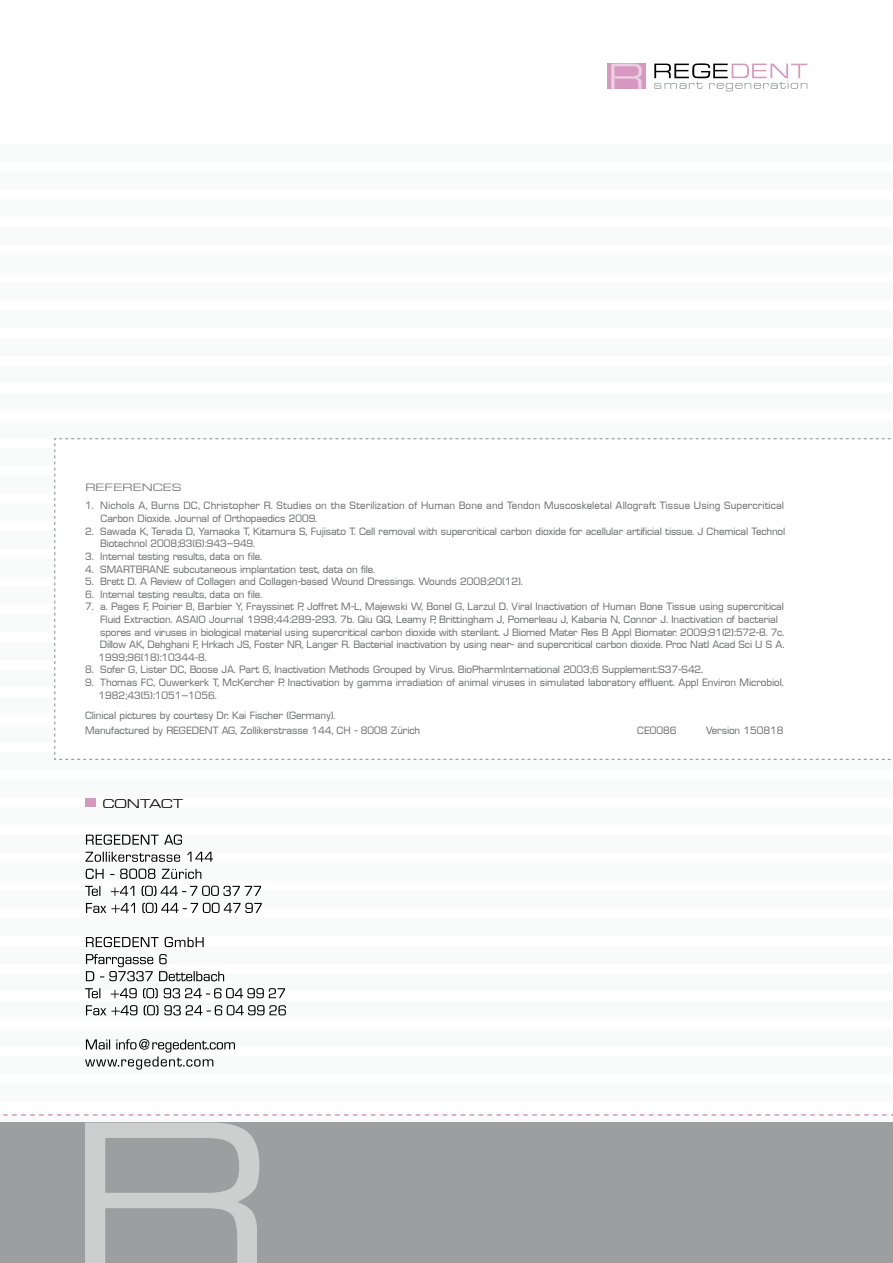
<style>
.page{position:relative;width:893px;height:1263px;background:#fff}
.page>*{position:absolute;margin:0;border:0;box-sizing:border-box;transform-origin:0 0}
.t1{font:12.6px "Europa Extended Normal";color:#000}
.t2{font:10.5px/12.6px "Europa Normal";color:#707172}
.t3{font:10.5px/12.6px "Europa Normal";letter-spacing:.02em;color:#707172}
.t4{font:10.5px "Europa Extended Normal";color:#707172}
</style>
<div class="page">
<div style="left:0;top:725px;width:892px;height:17px;background:#f9fafa"></div>
<div style="left:0;top:670px;width:892px;height:17px;background:#f9fafa"></div>
<div style="left:0;top:642px;width:892px;height:17px;background:#f9fafa"></div>
<div style="left:0;top:614px;width:892px;height:17px;background:#f9fafa"></div>
<div style="left:0;top:808px;width:892px;height:17px;background:#f9fafa"></div>
<div style="left:0;top:780px;width:892px;height:17px;background:#f9fafa"></div>
<div style="left:0;top:753px;width:892px;height:17px;background:#f9fafa"></div>
<div style="left:0;top:697px;width:892px;height:17px;background:#f9fafa"></div>
<div style="left:0;top:504px;width:892px;height:17px;background:#f9fafa"></div>
<div style="left:0;top:449px;width:892px;height:17px;background:#f9fafa"></div>
<div style="left:0;top:587px;width:892px;height:17px;background:#f9fafa"></div>
<div style="left:0;top:559px;width:892px;height:17px;background:#f9fafa"></div>
<div style="left:0;top:531px;width:892px;height:18px;background:#f9fafa"></div>
<div style="left:0;top:476px;width:892px;height:17px;background:#f9fafa"></div>
<div style="left:0;top:1112px;width:892px;height:17px;background:#f9fafa"></div>
<div style="left:0;top:1084px;width:892px;height:17px;background:#f9fafa"></div>
<div style="left:0;top:1057px;width:892px;height:17px;background:#f9fafa"></div>
<div style="left:0;top:946px;width:892px;height:17px;background:#f9fafa"></div>
<div style="left:0;top:891px;width:892px;height:17px;background:#f9fafa"></div>
<div style="left:0;top:863px;width:892px;height:17px;background:#f9fafa"></div>
<div style="left:0;top:836px;width:892px;height:17px;background:#f9fafa"></div>
<div style="left:0;top:1029px;width:892px;height:17px;background:#f9fafa"></div>
<div style="left:0;top:1001px;width:892px;height:17px;background:#f9fafa"></div>
<div style="left:0;top:974px;width:892px;height:17px;background:#f9fafa"></div>
<div style="left:0;top:918px;width:892px;height:17px;background:#f9fafa"></div>
<div style="left:0;top:421px;width:892px;height:17px;background:#f9fafa"></div>
<div style="left:0;top:366px;width:892px;height:17px;background:#f9fafa"></div>
<div style="left:0;top:338px;width:892px;height:17px;background:#f9fafa"></div>
<div style="left:0;top:310px;width:892px;height:17px;background:#f9fafa"></div>
<div style="left:0;top:393px;width:892px;height:17px;background:#f9fafa"></div>
<div style="left:0;top:283px;width:892px;height:17px;background:#f9fafa"></div>
<div style="left:0;top:227px;width:892px;height:17px;background:#f9fafa"></div>
<div style="left:0;top:172px;width:892px;height:17px;background:#f9fafa"></div>
<div style="left:0;top:255px;width:892px;height:17px;background:#f9fafa"></div>
<div style="left:0;top:200px;width:892px;height:17px;background:#f9fafa"></div>
<div style="left:0;top:145px;width:892px;height:17px;background:#f9fafa"></div>
<div style="left:85px;top:798px;width:11px;height:9px;background:#d798bf"></div>
<div style="left:0;top:1123px;width:892px;height:140px;background:#9c9e9f"></div>
<svg style="left:3px;top:1114px;width:889px;height:2px"></svg>
<svg style="left:84px;top:1122px;width:176px;height:141px"></svg>
<svg style="left:54px;top:438px;width:837px;height:322px"></svg>
<svg style="left:85px;top:1039px;width:150px;height:30px"></svg>
<svg style="left:86px;top:1005px;width:200px;height:10px"></svg>
<svg style="left:85px;top:988px;width:200px;height:10px"></svg>
<svg style="left:86px;top:954px;width:138px;height:27px"></svg>
<svg style="left:86px;top:937px;width:118px;height:10px"></svg>
<svg style="left:86px;top:903px;width:176px;height:10px"></svg>
<svg style="left:85px;top:886px;width:176px;height:10px"></svg>
<svg style="left:86px;top:868px;width:115px;height:11px"></svg>
<svg style="left:85px;top:852px;width:128px;height:10px"></svg>
<svg style="left:86px;top:834px;width:96px;height:11px"></svg>
<svg style="left:654px;top:63px;width:153px;height:28px"></svg>
<div style="left:607px;top:64px;width:39px;height:25px;background:#d798bf"></div>
<svg style="left:611px;top:64px;width:31px;height:25px"></svg>
<p class="t4" style="left:85px;top:479px;width:98px">REFERENCES</p>
<p class="t3" style="left:101px;top:500px;width:685px;text-indent:-16px">1. Nichols A, Burns DC, Christopher R. Studies on the Sterilization of Human Bone and Tendon Muscoskeletal Allograft Tissue Using Supercritical<br>Carbon Dioxide. Journal of Orthopaedics 2009.</p>
<p class="t2" style="left:100px;top:525px;width:686px;text-indent:-15px">2. Sawada K, Terada D, Yamaoka T, Kitamura S, Fujisato T. Cell removal with supercritical carbon dioxide for acellular artificial tissue. J Chemical Technol<br>Biotechnol 2008;83(6):943–949.</p>
<p class="t2" style="left:85px;top:550px;width:178px">3. Internal testing results, data on file.</p>
<p class="t2" style="left:85px;top:563px;width:291px">4. SMARTBRANE subcutaneous implantation test, data on file.</p>
<p class="t2" style="left:85px;top:576px;width:439px">5. Brett D. A Review of Collagen and Collagen-based Wound Dressings. Wounds 2008;20(12).</p>
<p class="t2" style="left:85px;top:588px;width:178px">6. Internal testing results, data on file.</p>
<p class="t2" style="left:99px;top:601px;width:687px;text-indent:-14px">7. a. Pages F, Poirier B, Barbier Y, Frayssinet P, Joffret M-L, Majewski W, Bonel G, Larzul D. Viral Inactivation of Human Bone Tissue using supercritical Fluid Extraction. ASAIO Journal 1998;44:289-293. 7b. Qiu QQ, Leamy P, Brittingham J, Pomerleau J, Kabaria N, Connor J. Inactivation of bacterial spores and viruses in biological material using supercritical carbon dioxide with sterilant. J Biomed Mater Res B Appl Biomater. 2009;91(2):572-8. 7c.<br>Dillow AK, Dehghani F, Hrkach JS, Foster NR, Langer R. Bacterial inactivation by using near- and supercritical carbon dioxide. Proc Natl Acad Sci U S A.<br>1999;96(18):10344-8.</p>
<p class="t2" style="left:85px;top:664px;width:619px">8. Sofer G, Lister DC, Boose JA. Part 6, Inactivation Methods Grouped by Virus. BioPharmInternational 2003;6 Supplement:S37-S42.</p>
<p class="t2" style="left:99px;top:676px;width:687px;text-indent:-14px">9. Thomas FC, Ouwerkerk T, McKercher P. Inactivation by gamma irradiation of animal viruses in simulated laboratory effluent. Appl Environ Microbiol.<br>1982;43(5):1051–1056.</p>
<p class="t2" style="left:85px;top:708px;width:336px;line-height:15px">Clinical pictures by courtesy Dr. Kai Fischer (Germany).<br>Manufactured by REGEDENT AG, Zollikerstrasse 144, CH - 8008 Zürich</p>
<p class="t2" style="left:637px;top:724px;width:41px">CE0086</p>
<p class="t2" style="left:706px;top:724px;width:79px">Version 150818</p>
<p class="t1" style="left:102px;top:793px;width:82px">CONTACT</p>
</div>
